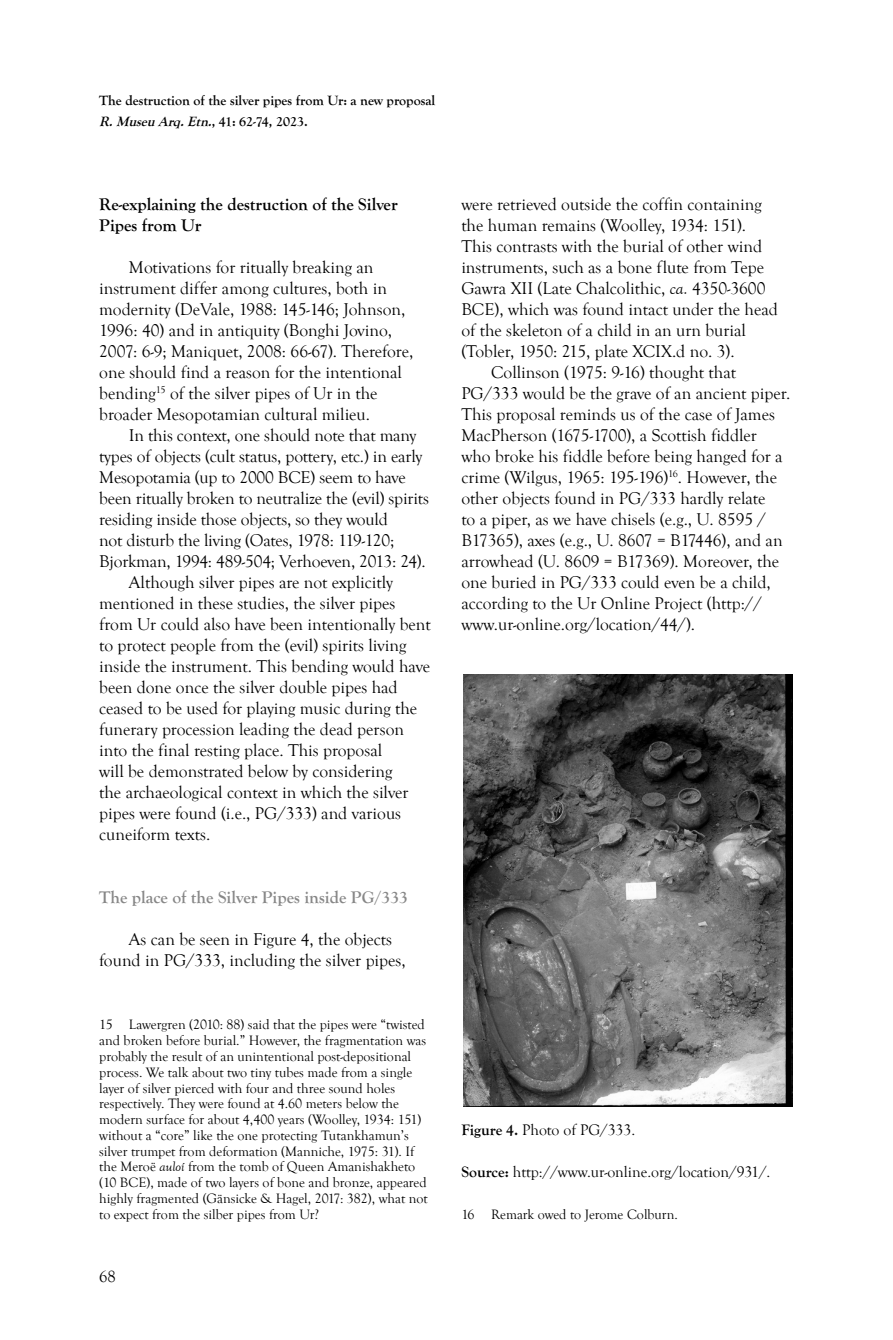
<style>
.page{position:relative;width:893px;height:1340px;background:#fff}
.page>*{position:absolute;margin:0;border:0;box-sizing:border-box;transform-origin:0 0}
.t1{font:17.5px/21px "Goudy Old Style T";color:#000}
.t2{font:700 17.5px/21px "Goudy Old Style T";color:#000}
.t3{font:700 17.5px "Goudy Old Style T";color:#878787}
.t4{font:16.62px "Goudy Old Style T";color:#000}
.t5{font:15.75px "Goudy Old Style T";color:#000}
.t6{font:14px/15.8px "Goudy Old Style T";color:#000}
.t7{font:700 14px/21px "Goudy Old Style T";color:#000}
.s1{font-style:italic}
.s2{font-weight:700}
</style>
<div class="page">
<img style="left:463px;top:674px;width:329px;height:432px">
<p class="t7" style="left:99px;top:90px;width:337px">The destruction of the silver pipes from Ur: a new proposal<br><span class="s1">R.MuseuArq.Etn.</span>, 4 1 : 6 2 - 74 , 2 0 2 3 .</p>
<p class="t2" style="left:99px;top:194px;width:300px">Re-explaining the destruction of the Silver<br>Pipes from Ur</p>
<p class="t1" style="left:99px;top:257px;width:316px;text-indent:30px">Motivations for ritually breaking an instrument differ among cultures, both in modernity (DeVale, 1988: 145-146; Johnson, 1996: 40) and in antiquity (Bonghi Jovino, 2007: 6-9; Maniquet, 2008: 66-67). Therefore, one should find a reason for the intentional bending<sup>15</sup> of the silver pipes of Ur in the broader Mesopotamian cultural milieu.</p>
<p class="t1" style="left:129px;top:425px;width:289px">In this context, one should note that many</p>
<p class="t1" style="left:99px;top:446px;width:325px">types of objects (cult status, pottery, etc.) in early</p>
<p class="t1" style="left:99px;top:467px;width:308px">Mesopotamia (up to 2000 BCE) seem to have</p>
<p class="t1" style="left:99px;top:488px;width:331px">been ritually broken to neutralize the (evil) spirits</p>
<p class="t1" style="left:99px;top:509px;width:290px">residing inside those objects, so they would</p>
<p class="t1" style="left:99px;top:530px;width:297px">not disturb the living (Oates, 1978: 119-120;</p>
<p class="t1" style="left:99px;top:551px;width:328px">Bjorkman, 1994: 489-504; Verhoeven, 2013: 24).</p>
<p class="t1" style="left:129px;top:572px;width:265px">Although silver pipes are not explicitly</p>
<p class="t1" style="left:99px;top:593px;width:298px">mentioned in these studies, the silver pipes</p>
<p class="t1" style="left:99px;top:614px;width:333px">from Ur could also have been intentionally bent</p>
<p class="t1" style="left:99px;top:635px;width:309px">to protect people from the (evil) spirits living</p>
<p class="t1" style="left:99px;top:656px;width:332px">inside the instrument. This bending would have</p>
<p class="t1" style="left:99px;top:677px;width:300px">been done once the silver double pipes had</p>
<p class="t1" style="left:99px;top:698px;width:319px">ceased to be used for playing music during the</p>
<p class="t1" style="left:99px;top:719px;width:306px">funerary procession leading the dead person</p>
<p class="t1" style="left:99px;top:740px;width:284px">into the final resting place. This proposal</p>
<p class="t1" style="left:99px;top:761px;width:295px">will be demonstrated below by considering</p>
<p class="t1" style="left:99px;top:782px;width:311px">the archaeological context in which the silver</p>
<p class="t1" style="left:99px;top:803px;width:303px">pipes were found (i.e., PG/333) and various</p>
<p class="t1" style="left:99px;top:824px;width:113px">cuneiform texts.</p>
<p class="t3" style="left:99px;top:887px;width:310px">The place of the Silver Pipes inside PG/333</p>
<p class="t1" style="left:99px;top:929px;width:308px;text-indent:30px">As can be seen in Figure 4, the objects found in PG/333, including the silver pipes,</p>
<p class="t6" style="left:99px;top:1017px;width:330px">15 Lawergren (2010: 88) said that the pipes were “twisted and broken before burial.” However, the fragmentation was probably the result of an unintentional post-depositional process. We talk about two tiny tubes made from a single layer of silver pierced with four and three sound holes respectively. They were found at 4.60 meters below the modern surface for about 4,400 years (Woolley, 1934: 151) without a “core” like the one protecting Tutankhamun’s silver trumpet from deformation (Manniche, 1975: 31). If the Meroë <span class="s1">auloí</span> from the tomb of Queen Amanishakheto (10 BCE), made of two layers of bone and bronze, appeared highly fragmented (Gänsicke &amp; Hagel, 2017: 382), what not to expect from the silber pipes from Ur?</p>
<p class="t4" style="left:99px;top:1266px;width:18px">68</p>
<p class="t1" style="left:461px;top:194px;width:302px">were retrieved outside the coffin containing</p>
<p class="t1" style="left:461px;top:215px;width:286px">the human remains (Woolley, 1934: 151).</p>
<p class="t1" style="left:461px;top:236px;width:302px">This contrasts with the burial of other wind</p>
<p class="t1" style="left:461px;top:257px;width:304px">instruments, such as a bone flute from Tepe</p>
<p class="t1" style="left:461px;top:278px;width:306px">Gawra XII (Late Chalcolithic, <span class="s1">ca.</span> 4350-3600</p>
<p class="t1" style="left:461px;top:299px;width:318px">BCE), which was found intact under the head</p>
<p class="t1" style="left:461px;top:320px;width:286px">of the skeleton of a child in an urn burial</p>
<p class="t1" style="left:461px;top:341px;width:275px">(Tobler, 1950: 215, plate XCIX.d no. 3).</p>
<p class="t1" style="left:491px;top:362px;width:246px">Collinson (1975: 9-16) thought that</p>
<p class="t1" style="left:461px;top:383px;width:331px">PG/333 would be the grave of an ancient piper.</p>
<p class="t1" style="left:461px;top:404px;width:315px">This proposal reminds us of the case of James</p>
<p class="t1" style="left:461px;top:425px;width:297px">MacPherson (1675-1700), a Scottish fiddler</p>
<p class="t1" style="left:461px;top:446px;width:323px">who broke his fiddle before being hanged for a</p>
<p class="t1" style="left:461px;top:467px;width:317px">crime (Wilgus, 1965: 195-196)<sup>16</sup>. However, the</p>
<p class="t1" style="left:461px;top:488px;width:306px">other objects found in PG/333 hardly relate</p>
<p class="t1" style="left:461px;top:509px;width:306px">to a piper, as we have chisels (e.g., U. 8595 /</p>
<p class="t1" style="left:461px;top:530px;width:323px">B17365), axes (e.g., U. 8607 = B17446), and an</p>
<p class="t1" style="left:461px;top:551px;width:319px">arrowhead (U. 8609 = B17369). Moreover, the</p>
<p class="t1" style="left:461px;top:572px;width:311px">one buried in PG/333 could even be a child,</p>
<p class="t1" style="left:461px;top:593px;width:302px">according to the Ur Online Project (http://</p>
<p class="t1" style="left:461px;top:614px;width:235px">www.ur-online.org/location/44/).</p>
<p class="t5" style="left:461px;top:1120px;width:175px"><span class="s2">Figure 4.</span> Photo of PG/333.</p>
<p class="t5" style="left:461px;top:1162px;width:311px"><span class="s2">Source:</span> http://www.ur-online.org/location/931/.</p>
<p class="t6" style="left:461px;top:1206px;width:218px">16 Remark owed to Jerome Colburn.</p>
</div>
